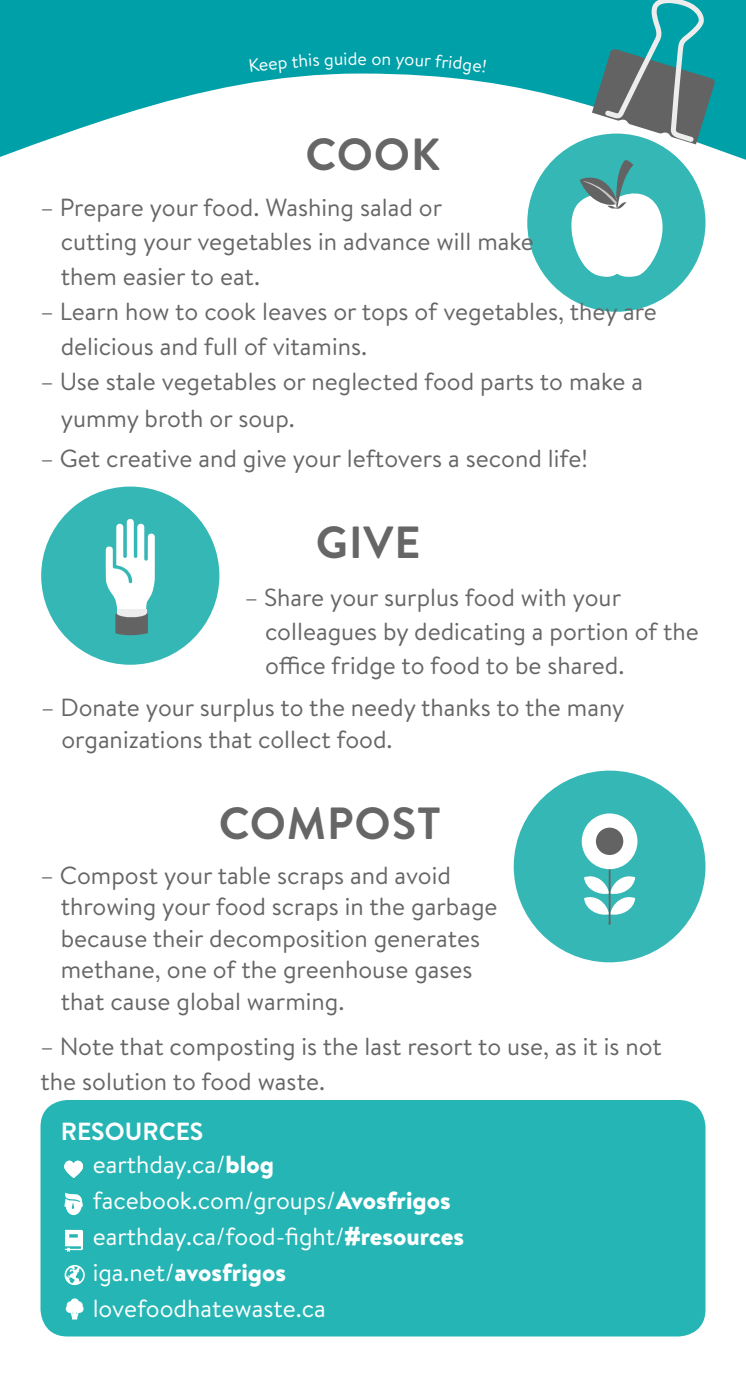
<style>
.page{position:relative;width:746px;height:1377px;background:#fff}
.page>*{position:absolute;margin:0;border:0;box-sizing:border-box;transform-origin:0 0}
.t1{font:700 45px "Brandon Text";letter-spacing:.02em;color:#666}
.t2{font:24.75px/31.5px "Brandon Text";color:#666}
.t3{font:24.75px/36px "Brandon Text";color:#fff}
.t4{font:700 24.75px "Brandon Text";color:#fff}
.t5{font:18px "Brandon Text";color:#fff}
.s1{font-weight:900}
.s2{font-family:"Arial";font-weight:900}
</style>
<div class="page">
<svg style="left:0;top:0;width:746px;height:312px"></svg>
<div style="left:40px;top:1100px;width:665px;height:236px;background:#26b5b5;border-radius:27px"></div>
<svg style="left:64px;top:1160px;width:19px;height:18px"></svg>
<svg style="left:65px;top:1193px;width:18px;height:22px"></svg>
<svg style="left:65px;top:1230px;width:18px;height:22px"></svg>
<svg style="left:64px;top:1265px;width:21px;height:20px"></svg>
<svg style="left:592px;top:0;width:123px;height:144px;background:#4d969a"></svg>
<div style="left:527px;top:134px;width:178px;height:178px;background:#34b7b5;border-radius:50%"></div>
<svg style="left:571px;top:160px;width:92px;height:117px"></svg>
<svg style="left:513px;top:770px;width:193px;height:193px"></svg>
<div style="left:41px;top:487px;width:178px;height:178px;background:#34b7b5;border-radius:50%"></div>
<svg style="left:106px;top:519px;width:49px;height:117px"></svg>
<svg style="left:66px;top:1298px;width:18px;height:22px"></svg>
<svg style="left:249px;top:54px;width:70px;height:19px"></svg>
<svg style="left:325px;top:52px;width:31px;height:17px"></svg>
<svg style="left:372px;top:56px;width:18px;height:9px"></svg>
<div style="left:396px;top:54px;width:90px;height:20px;background:#00a0a9"></div>
<p class="t5" style="left:358px;top:46px;width:11px">e</p>
<h1 class="t1" style="left:306px;top:123px;width:136px">COOK</h1>
<p class="t2" style="left:61px;top:189px;width:475px;line-height:34.9px;text-indent:-20px">– Prepare your food. Washing salad or<br>cutting your vegetables in advance will make them easier to eat.</p>
<p class="t2" style="left:61px;top:293px;width:598px;line-height:34.9px;text-indent:-20px">– Learn how to cook leaves or tops of vegetables, they are delicious and full of vitamins.</p>
<p class="t2" style="left:61px;top:362px;width:584px;line-height:37.1px;text-indent:-20px">– Use stale vegetables or neglected food parts to make a yummy broth or soup.</p>
<p class="t2" style="left:40px;top:442px;width:549px">– Get creative and give your leftovers a second life!</p>
<h1 class="t1" style="left:316px;top:511px;width:106px">GIVE</h1>
<p class="t2" style="left:265px;top:580px;width:435px;line-height:33.8px;text-indent:-20px">– Share your surplus food with your colleagues by dedicating a portion of the office fridge to food to be shared.</p>
<p class="t2" style="left:61px;top:691px;width:565px;text-indent:-20px">– Donate your surplus to the needy thanks to the many organizations that collect food.</p>
<h1 class="t1" style="left:219px;top:792px;width:224px">COMPOST</h1>
<p class="t2" style="left:61px;top:859px;width:438px;text-indent:-20px">– Compost your table scraps and avoid throwing your food scraps in the garbage because their decomposition generates methane, one of the greenhouse gases that cause global warming.</p>
<p class="t2" style="left:40px;top:1028px;width:623px;line-height:34.9px">– Note that composting is the last resort to use, as it is not the solution to food waste.</p>
<p class="t4" style="left:61px;top:1114px;width:144px">RESOURCES</p>
<p class="t3" style="left:93px;top:1146px;width:373px">earthday.ca/<span class="s1">blog </span>facebook.com/groups/<span class="s1">Avosfrigos </span>earthday.ca/food-fight/<span class="s2">#</span><span class="s1">resources </span>iga.net/<span class="s1">avosfrigos </span>lovefoodhatewaste.ca</p>
</div>
